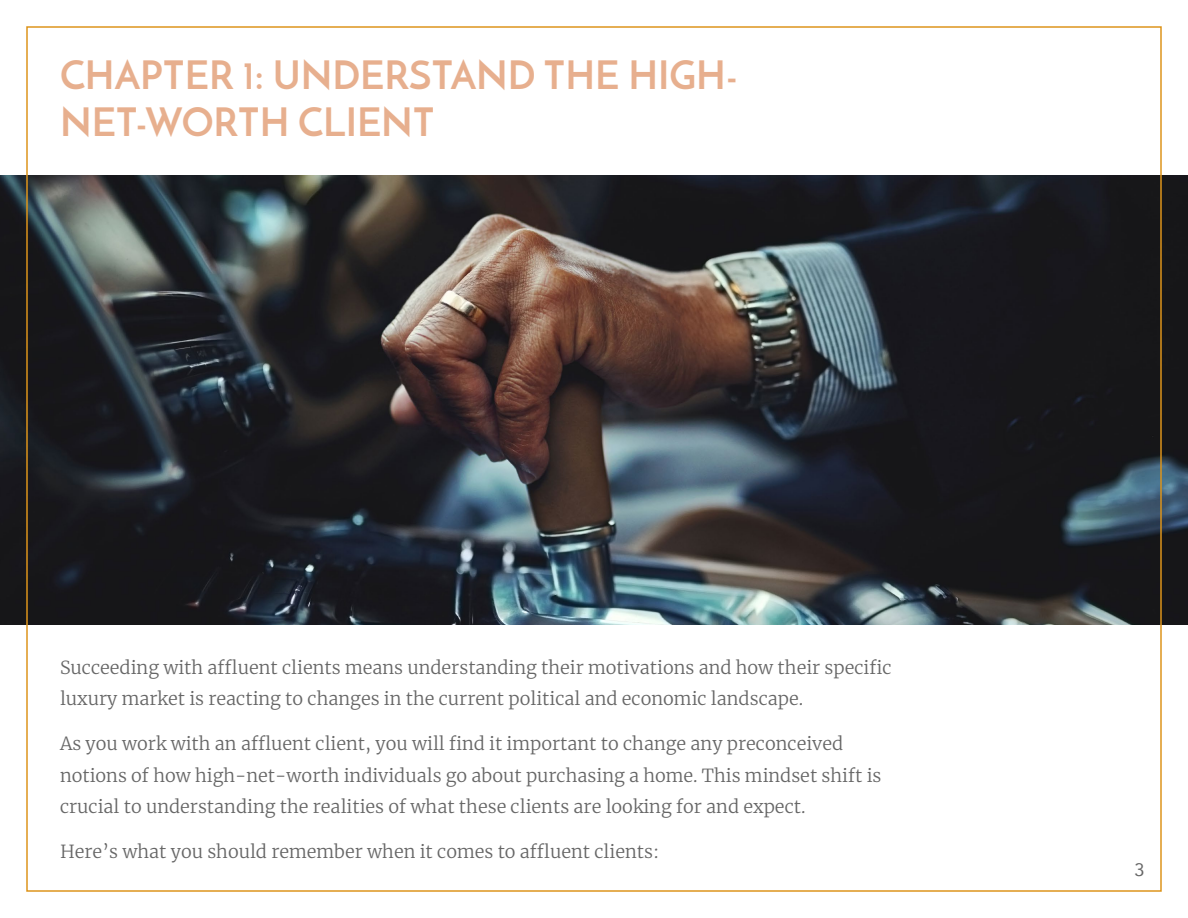
<style>
.page{position:relative;width:1188px;height:918px;background:#fff}
.page>*{position:absolute;margin:0;border:0;box-sizing:border-box;transform-origin:0 0}
.t1{font:700 39px/46.8px "Josefin Sans";color:#e7af8e}
.t2{font:300 18px/31.5px "Merriweather";color:#666}
.t3{font:18px "Avenir";color:#666}
</style>
<div class="page">
<img style="left:0;top:176px;width:1188px;height:448px">
<h1 class="t1" style="left:60px;top:52px;width:679px">CHAPTER 1: UNDERSTAND THE HIGH-<br>NET-WORTH CLIENT</h1>
<p class="t2" style="left:60px;top:651px;width:833px">Succeeding with affluent clients means understanding their motivations and how their specific luxury market is reacting to changes in the current political and economic landscape.</p>
<p class="t2" style="left:60px;top:727px;width:823px">As you work with an affluent client, you will find it important to change any preconceived notions of how high-net-worth individuals go about purchasing a home. This mindset shift is crucial to understanding the realities of what these clients are looking for and expect.</p>
<p class="t2" style="left:60px;top:835px;width:601px">Here’s what you should remember when it comes to affluent clients:</p>
<p class="t3" style="left:1134px;top:855px;width:12px">3</p>
</div>
